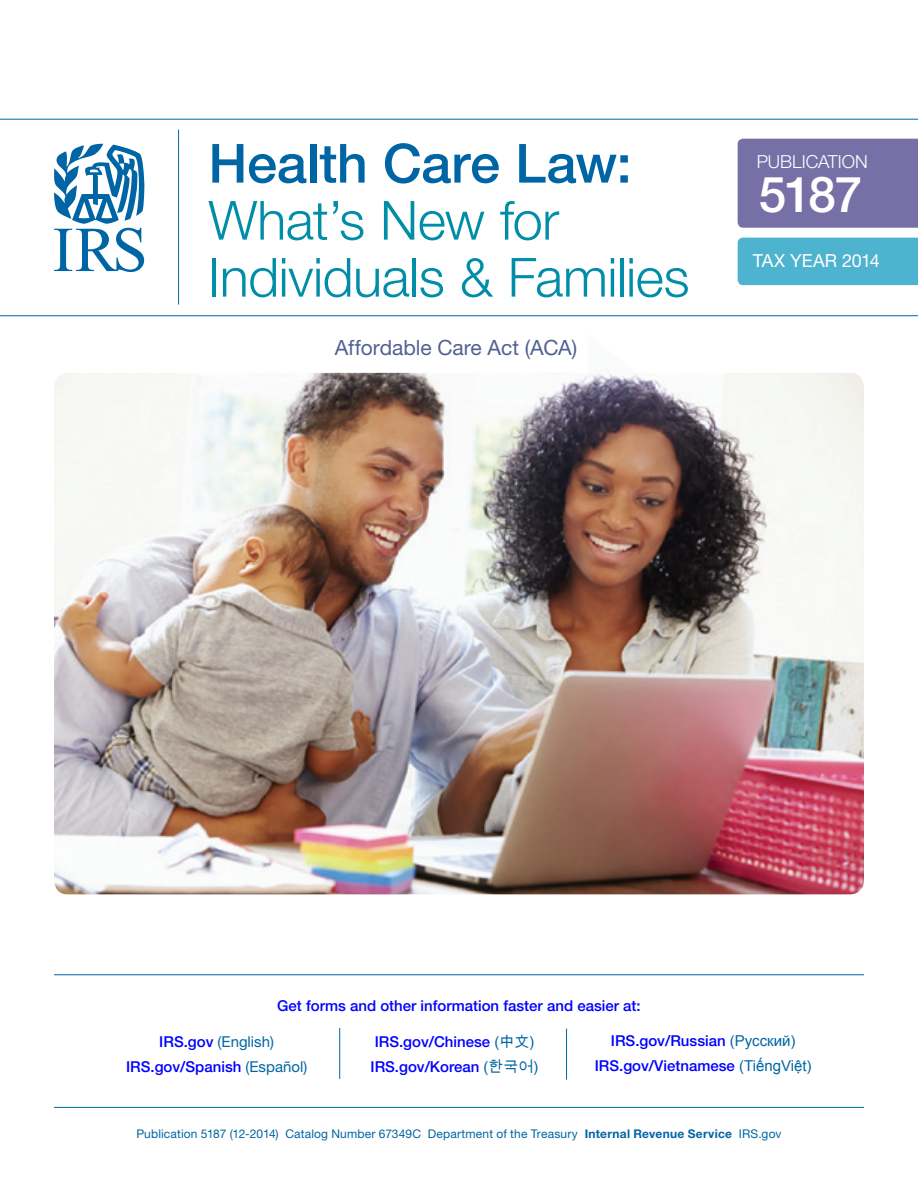
<style>
.page{position:relative;width:918px;height:1188px;background:#fff}
.page>*{position:absolute;margin:0;border:0;box-sizing:border-box;transform-origin:0 0}
.t1{font:300 54px/57px "Helvetica Neue LT Std";letter-spacing:-.01em;color:#008da8}
.Publication{font:500 49.5px "Helvetica Neue LT Std";color:#fff}
.Tax_year{font:21px "Helvetica Neue LT Std";letter-spacing:-.005em;color:#536192}
.PUBLICATION{font:300 18px "Helvetica Neue LT Std";letter-spacing:-.005em;color:#fff}
.Tax_year-2{font:18px "Helvetica Neue LT Std";letter-spacing:-.01em;color:#fff}
.centered_language_UR{font:500 15px "Helvetica Neue LT Std";color:#00f}
.centered_language_he{font:500 15px "Helvetica Neue LT Std";color:#00f}
.centered_language_UR-2{font:15px "Helvetica Neue LT Std";color:#0065a4}
.t2{font:12px "Helvetica Neue LT Std";letter-spacing:.01em;color:#0065a4}
.s1{font-weight:500;color:#0065a4}
.s2{font-family:"Arial";font-weight:400;color:#0065a4}
.s3{font-family:"Arial Unicode MS";font-weight:400;color:#0065a4}
.s4{font-weight:500;color:#00f}
.s5{font-weight:400;color:#0065a4}
.s6{font-weight:700}
</style>
<div class="page">
<div style="left:738px;top:238px;width:180px;height:47px;background:#4db3cf"></div>
<div style="left:738px;top:139px;width:180px;height:89px;background:#7770a6"></div>
<svg style="left:54px;top:143px;width:91px;height:129px"></svg>
<hr style="left:178px;top:130px;width:1px;height:175px;background:#0065a4">
<hr style="left:0;top:315px;width:918px;height:1px;background:#0065a4">
<hr style="left:0;top:119px;width:918px;height:1px;background:#0065a4">
<hr style="left:54px;top:974px;width:810px;height:1px;background:#0065a4">
<hr style="left:54px;top:1107px;width:810px;height:1px;background:#0065a4">
<hr style="left:339px;top:1028px;width:1px;height:51px;background:#0065a4">
<hr style="left:566px;top:1029px;width:1px;height:51px;background:#0065a4">
<img style="left:54px;top:371px;width:810px;height:523px">
<p class="t1" style="left:208px;top:134px;width:483px"><span class="s1">Health Care Law:<br></span>What’s New for<br>Individuals &amp; Families</p>
<p class="Tax_year" style="left:335px;top:335px;width:244px">Affordable Care Act (ACA)</p>
<p class="PUBLICATION" style="left:757px;top:151px;width:112px">PUBLICATION</p>
<p class="Publication" style="left:759px;top:165px;width:105px">5187</p>
<p class="Tax_year-2" style="left:753px;top:250px;width:129px">TAX YEAR 2014</p>
<p class="centered_language_he" style="left:277px;top:996px;width:365px">Get forms and other information faster and easier at:</p>
<p class="centered_language_UR" style="left:611px;top:1031px;width:186px">IRS.gov/Russian <span class="s2">(Pусский)</span></p>
<p class="centered_language_UR" style="left:595px;top:1056px;width:218px">IRS.gov/Vietnamese <span class="s2">(TiếngViệt)</span></p>
<p class="centered_language_UR" style="left:375px;top:1033px;width:161px">IRS.gov/Chinese <span class="s3">(中文)</span></p>
<p class="centered_language_UR" style="left:371px;top:1058px;width:170px">IRS.gov/Korean <span class="s3">(한국어)</span></p>
<p class="centered_language_UR-2" style="left:159px;top:1033px;width:116px"><span class="s4">IRS.gov</span> (English)</p>
<p class="centered_language_UR" style="left:126px;top:1058px;width:183px">IRS.gov/Spanish <span class="s5">(Español)</span></p>
<p class="t2" style="left:136px;top:1127px;width:647px">Publication 5187 (12-2014) Catalog Number 67349C Department of the Treasury <span class="s6">Internal Revenue Service</span> IRS.gov</p>
</div>
